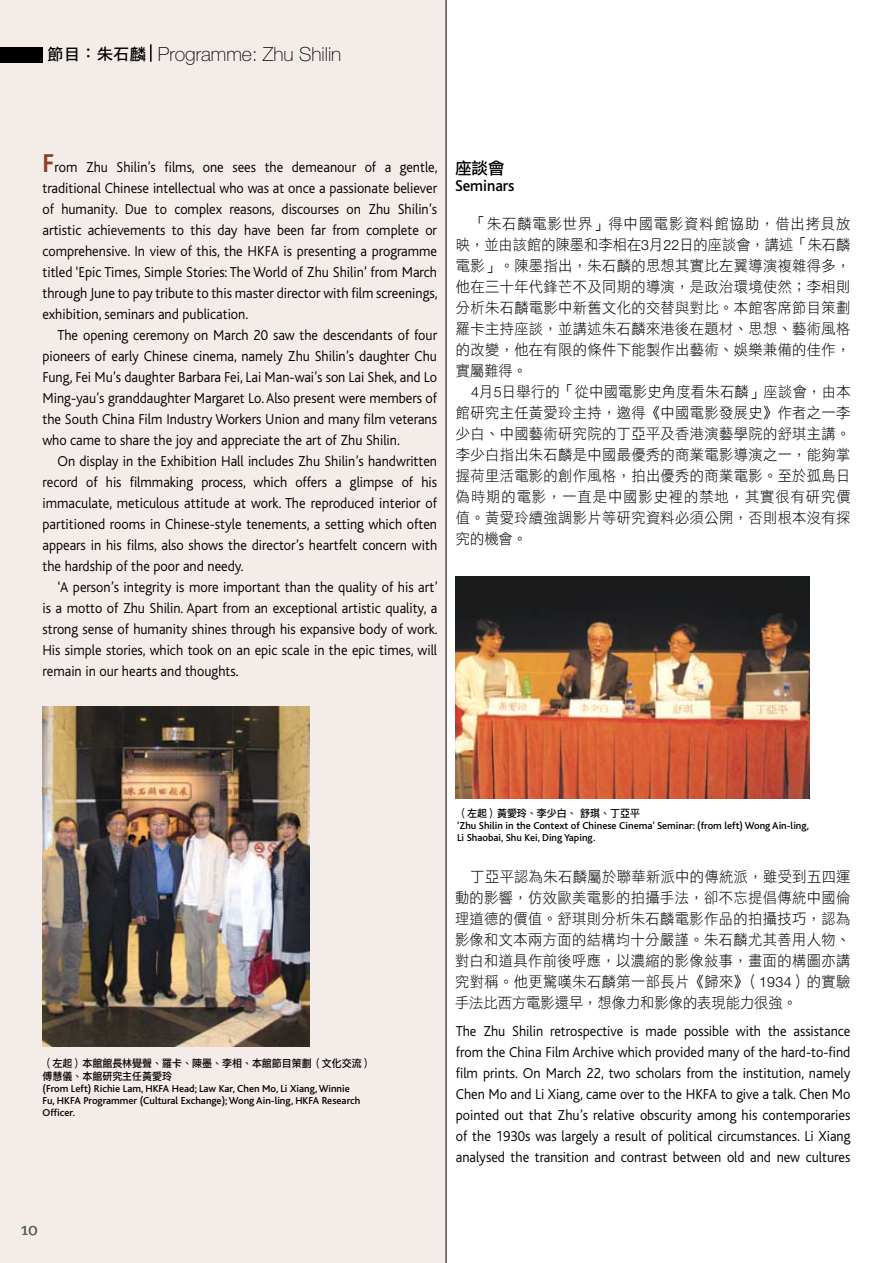
<style>
.page{position:relative;width:893px;height:1263px;background:#fff}
.page>*{position:absolute;margin:0;border:0;box-sizing:border-box;transform-origin:0 0}
.t1{font:100 19.5px "Helvetica Neue";color:#000}
.t2{font:18px "Meta";color:#5c685c}
.t3{font:500 16.5px "Bliss";color:#000;scale:.95 1}
.t4{font:16.5px "DF Li Hei Std W5";color:#000}
.t5{font:300 15px/21px "Bliss";color:#000;text-align:justify;scale:.95 1}
.t6{font:15px/21px "DF Li Hei Std W3";letter-spacing:.025em;color:#000;text-align:justify;scale:.95 1}
.t7{font:500 10.5px/12px "Bliss";color:#000}
.t8{font:10.5px/13.5px "DF Li Hei Std W5";color:#000;scale:.95 1}
.s1{font-family:"DF Hei Std W7";font-weight:400;font-size:16.5px}
.s2{font-weight:700;font-size:27px;color:#8f3d24}
.s3{font-family:"Helvetica Neue";font-weight:300;font-size:14.25px}
</style>
<div class="page">
<div style="left:0;top:0;width:446px;height:1263px;background:#f4ece8"></div>
<img style="left:455px;top:576px;width:355px;height:222px">
<img style="left:43px;top:707px;width:267px;height:339px">
<hr style="left:446px;top:0;width:1px;height:1263px;background:#000">
<div style="left:0;top:47px;width:42px;height:16px;background:#000"></div>
<svg style="left:150px;top:44px;width:2px;height:18px"></svg>
<h1 class="t1" style="left:47px;top:43px;width:296px"><span class="s1">節目：朱石麟</span> Programme: Zhu Shilin</h1>
<p class="t5" style="left:43px;top:156px;width:417px"><span class="s2">F</span>rom Zhu Shilin’s films, one sees the demeanour of a gentle, traditional Chinese intellectual who was at once a passionate believer of humanity. Due to complex reasons, discourses on Zhu Shilin’s artistic achievements to this day have been far from complete or comprehensive. In view of this, the HKFA is presenting a programme titled ‘Epic Times, Simple Stories: The World of Zhu Shilin’ from March through June to pay tribute to this master director with film screenings, exhibition, seminars and publication.</p>
<p class="t5" style="left:43px;top:324px;width:417px;text-indent:15px">The opening ceremony on March 20 saw the descendants of four pioneers of early Chinese cinema, namely Zhu Shilin’s daughter Chu Fung, Fei Mu’s daughter Barbara Fei, Lai Man-wai’s son Lai Shek, and Lo Ming-yau’s granddaughter Margaret Lo. Also present were members of the South China Film Industry Workers Union and many film veterans who came to share the joy and appreciate the art of Zhu Shilin.</p>
<p class="t5" style="left:43px;top:450px;width:417px;text-indent:15px">On display in the Exhibition Hall includes Zhu Shilin’s handwritten record of his filmmaking process, which offers a glimpse of his immaculate, meticulous attitude at work. The reproduced interior of partitioned rooms in Chinese-style tenements, a setting which often appears in his films, also shows the director’s heartfelt concern with the hardship of the poor and needy.</p>
<p class="t5" style="left:43px;top:576px;width:417px;text-indent:15px">‘A person’s integrity is more important than the quality of his art’ is a motto of Zhu Shilin. Apart from an exceptional artistic quality, a strong sense of humanity shines through his expansive body of work.<br>His simple stories, which took on an epic scale in the epic times, will remain in our hearts and thoughts.</p>
<p class="t4" style="left:455px;top:159px;width:51px">座談會</p>
<p class="t3" style="left:455px;top:177px;width:64px">Seminars</p>
<p class="t6" style="left:456px;top:213px;width:417px;text-indent:16px">「朱石麟電影世界」得中國電影資料館協助，借出拷貝放映，並由該館的陳墨和李相在<span class="s3">3</span>月<span class="s3">22</span>日的座談會，講述「朱石麟電影」。陳墨指出，朱石麟的思想其實比左翼導演複雜得多，他在三十年代鋒芒不及同期的導演，是政治環境使然；李相則分析朱石麟電影中新舊文化的交替與對比。本館客席節目策劃羅卡主持座談，並講述朱石麟來港後在題材、思想、藝術風格的改變，他在有限的條件下能製作出藝術、娛樂兼備的佳作，實屬難得。</p>
<p class="t6" style="left:456px;top:381px;width:417px;text-indent:15px"><span class="s3">4</span>月<span class="s3">5</span>日舉行的「從中國電影史角度看朱石麟」座談會，由本館研究主任黃愛玲主持，邀得《中國電影發展史》作者之一李少白、中國藝術研究院的丁亞平及香港演藝學院的舒琪主講。李少白指出朱石麟是中國最優秀的商業電影導演之一，能夠掌握荷里活電影的創作風格，拍出優秀的商業電影。至於孤島日偽時期的電影，一直是中國影史裡的禁地，其實很有研究價值。黃愛玲續強調影片等研究資料必須公開，否則根本沒有探究的機會。</p>
<p class="t8" style="left:43px;top:1056px;width:348px">（左起）本館館長林覺聲、羅卡、陳墨、李相、本館節目策劃（文化交流）傅慧儀、本館研究主任黃愛玲</p>
<p class="t7" style="left:43px;top:1083px;width:319px">(From Left) Richie Lam, HKFA Head; Law Kar, Chen Mo, Li Xiang, Winnie<br>Fu, HKFA Programmer (Cultural Exchange); Wong Ain-ling, HKFA Research<br>Officer.</p>
<p class="t2" style="left:21px;top:1218px;width:18px">10</p>
<p class="t8" style="left:457px;top:806px;width:194px">（左起）黃愛玲、李少白、 舒琪、丁亞平</p>
<p class="t7" style="left:457px;top:820px;width:354px">‘Zhu Shilin in the Context of Chinese Cinema’ Seminar: (from left) Wong Ain-ling,<br>Li Shaobai, Shu Kei, Ding Yaping.</p>
<p class="t6" style="left:455px;top:865px;width:418px;text-indent:15px">丁亞平認為朱石麟屬於聯華新派中的傳統派，雖受到五四運動的影響，仿效歐美電影的拍攝手法，卻不忘提倡傳統中國倫理道德的價值。舒琪則分析朱石麟電影作品的拍攝技巧，認為影像和文本兩方面的結構均十分嚴謹。朱石麟尤其善用人物、對白和道具作前後呼應，以濃縮的影像敘事，畫面的構圖亦講究對稱。他更驚嘆朱石麟第一部長片《歸來》（<span class="s3">1934</span>）的實驗手法比西方電影還早，想像力和影像的表現能力很強。</p>
<p class="t5" style="left:456px;top:1021px;width:417px">The Zhu Shilin retrospective is made possible with the assistance from the China Film Archive which provided many of the hard-to-find film prints. On March 22, two scholars from the institution, namely Chen Mo and Li Xiang, came over to the HKFA to give a talk. Chen Mo pointed out that Zhu’s relative obscurity among his contemporaries of the 1930s was largely a result of political circumstances. Li Xiang analysed the transition and contrast between old and new cultures</p>
</div>
